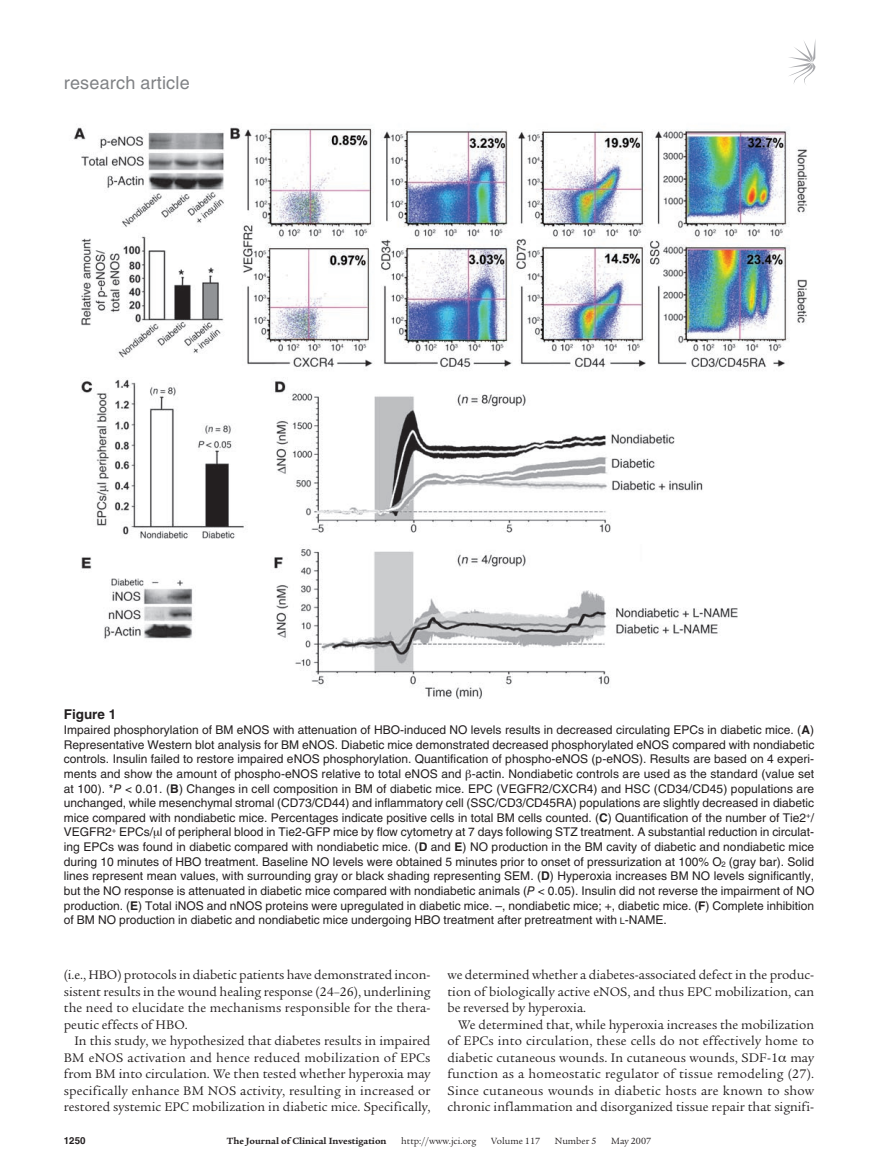
<style>
.page{position:relative;width:878px;height:1174px;background:#fff}
.page>*{position:absolute;margin:0;border:0;box-sizing:border-box;transform-origin:0 0}
.t1{font:18px "Helvetica LT Std";letter-spacing:.01em;color:#808285}
.t2{font:13.5px/16.5px "Legacy Serif Std";color:#231f20;text-align:justify}
.t3{font:700 13.5px "Helvetica LT Std";color:#231f20}
.t4{font:12px/14.7px "Helvetica LT Std";color:#231f20;text-align:justify}
.t5{font:9.75px "Legacy Serif Std";color:#231f20}
.t6{font:700 9.75px "Legacy Serif Std";color:#231f20}
.t7{font:700 9.75px "Helvetica LT Std";color:#231f20}
.s1{font-weight:700}
.s2{font-style:italic}
.s3{font-size:9px}
</style>
<div class="page">
<svg style="left:789px;top:41px;width:26px;height:44px"></svg>
<img style="left:73px;top:127px;width:735px;height:572px">
<h1 class="t1" style="left:64px;top:72px;width:127px">research article</h1>
<p class="t3" style="left:64px;top:706px;width:54px">Figure 1</p>
<p class="t4" style="left:64px;top:722px;width:752px">Impaired phosphorylation of BM eNOS with attenuation of HBO-induced NO levels results in decreased circulating EPCs in diabetic mice. (<span class="s1">A</span>)<br>Representative Western blot analysis for BM eNOS. Diabetic mice demonstrated decreased phosphorylated eNOS compared with nondiabetic controls. Insulin failed to restore impaired eNOS phosphorylation. Quantification of phospho-eNOS (p-eNOS). Results are based on 4 experi&shy;ments and show the amount of phospho-eNOS relative to total eNOS and -actin. Nondiabetic controls are used as the standard (value set at 100). *<span class="s2">P</span> &lt; 0.01. (<span class="s1">B</span>) Changes in cell composition in BM of diabetic mice. EPC (VEGFR2/CXCR4) and HSC (CD34/CD45) populations are unchanged, while mesenchymal stromal (CD73/CD44) and inflammatory cell (SSC/CD3/CD45RA) populations are slightly decreased in diabetic mice compared with nondiabetic mice. Percentages indicate positive cells in total BM cells counted. (<span class="s1">C</span>) Quantification of the number of Tie2<sup>+</sup>/ VEGFR2<sup>+</sup> EPCs/ l of peripheral blood in Tie2-GFP mice by flow cytometry at 7 days following STZ treatment. A substantial reduction in circulat&shy;ing EPCs was found in diabetic compared with nondiabetic mice. (<span class="s1">D</span> and <span class="s1">E</span>) NO production in the BM cavity of diabetic and nondiabetic mice during 10 minutes of HBO treatment. Baseline NO levels were obtained 5 minutes prior to onset of pressurization at 100% O<sub>2</sub> (gray bar). Solid lines represent mean values, with surrounding gray or black shading representing SEM. (<span class="s1">D</span>) Hyperoxia increases BM NO levels significantly, but the NO response is attenuated in diabetic mice compared with nondiabetic animals (<span class="s2">P</span> &lt; 0.05). Insulin did not reverse the impairment of NO production. (<span class="s1">E</span>) Total iNOS and nNOS proteins were upregulated in diabetic mice. –, nondiabetic mice; +, diabetic mice. (<span class="s1">F</span>) Complete inhibition of BM NO production in diabetic and nondiabetic mice undergoing HBO treatment after pretreatment with <span class="s3">l</span>-NAME.</p>
<p class="t2" style="left:64px;top:966px;width:368px">(i.e., HBO) protocols in diabetic patients have demonstrated incon&shy;sistent results in the wound healing response (24–26), underlining the need to elucidate the mechanisms responsible for the thera&shy;peutic effects of HBO.</p>
<p class="t2" style="left:64px;top:1032px;width:368px;text-indent:11px">In this study, we hypothesized that diabetes results in impaired BM eNOS activation and hence reduced mobilization of EPCs from BM into circulation. We then tested whether hyperoxia may specifically enhance BM NOS activity, resulting in increased or restored systemic EPC mobilization in diabetic mice. Specifically,</p>
<p class="t2" style="left:447px;top:966px;width:368px">we determined whether a diabetes-associated defect in the produc&shy;tion of biologically active eNOS, and thus EPC mobilization, can be reversed by hyperoxia.</p>
<p class="t2" style="left:447px;top:1016px;width:368px;text-indent:11px">We determined that, while hyperoxia increases the mobilization of EPCs into circulation, these cells do not effectively home to diabetic cutaneous wounds. In cutaneous wounds, SDF-1 may function as a homeostatic regulator of tissue remodeling (27).<br>Since cutaneous wounds in diabetic hosts are known to show chronic inflammation and disorganized tissue repair that signifi-</p>
<p class="t7" style="left:64px;top:1134px;width:23px">1250</p>
<p class="t6" style="left:227px;top:1135px;width:161px">The Journal of Clinical Investigation</p>
<p class="t5" style="left:401px;top:1135px;width:77px">http://www.jci.org</p>
<p class="t5" style="left:491px;top:1135px;width:50px">Volume 117</p>
<p class="t5" style="left:555px;top:1135px;width:43px">Number 5</p>
<p class="t5" style="left:611px;top:1135px;width:41px">May 2007</p>
</div>
